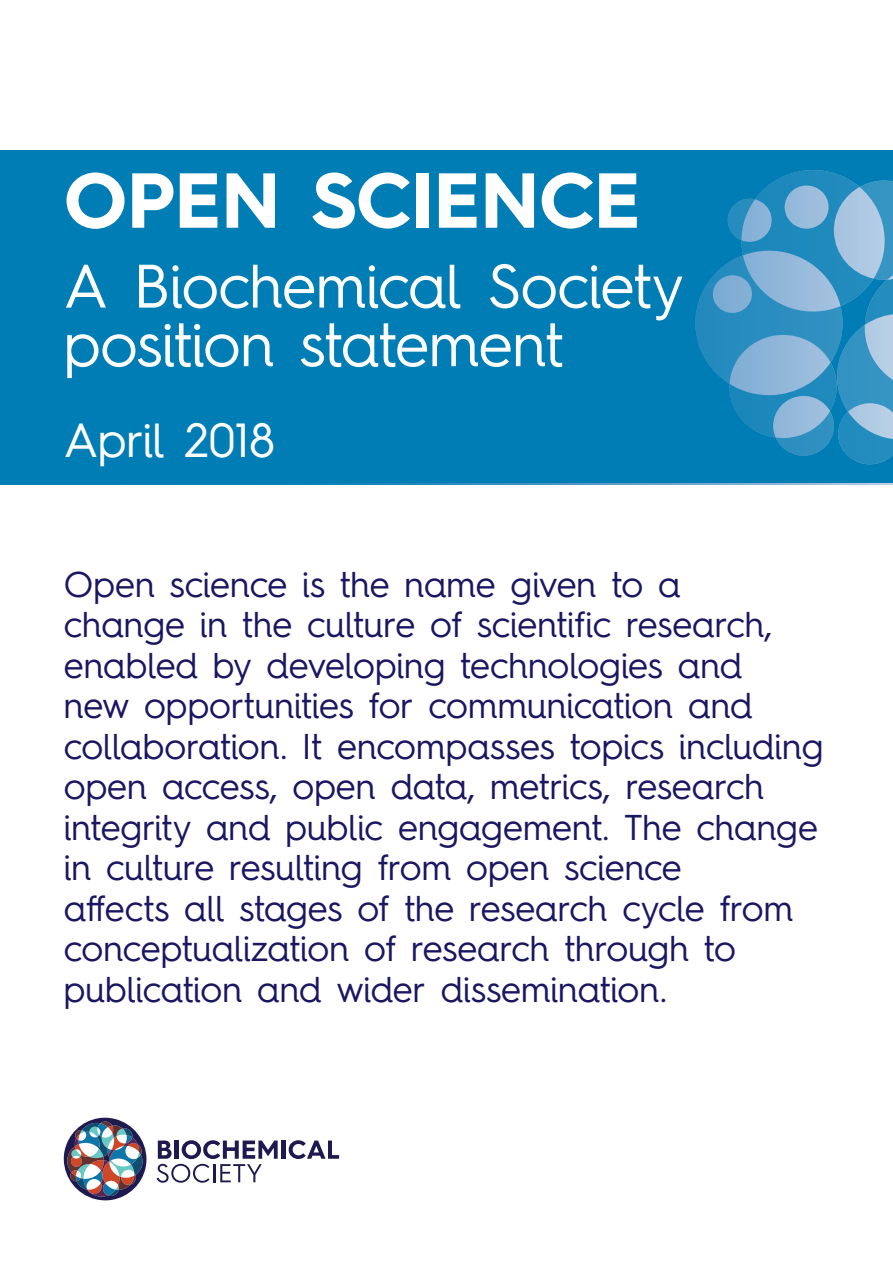
<style>
.page{position:relative;width:893px;height:1263px;background:#fff}
.page>*{position:absolute;margin:0;border:0;box-sizing:border-box;transform-origin:0 0}
.t1{font:700 78px "Hurme Geometric Sans 4";letter-spacing:-.005em;color:#fff}
.t2{font:61.5px/58.7px "Hurme Geometric Sans 4";letter-spacing:-.015em;color:#fff}
.t3{font:48px "Hurme Geometric Sans 4";letter-spacing:-.005em;color:#fff}
.t4{font:36px/40.5px "Hurme Geometric Sans 4";letter-spacing:-.005em;color:#1b1661}
</style>
<div class="page">
<svg style="left:64px;top:1118px;width:82px;height:82px"></svg>
<hr style="left:282px;top:1140px;width:4px;height:19px;background:#1e194f">
<svg style="left:289px;top:1140px;width:50px;height:19px"></svg>
<svg style="left:157px;top:1140px;width:121px;height:43px"></svg>
<div style="left:0;top:151px;width:893px;height:332px;background:#007db5"></div>
<svg style="left:695px;top:170px;width:198px;height:294px;background:#4398c5"></svg>
<p class="t1" style="left:64px;top:146px;width:578px">OPEN SCIENCE</p>
<p class="t2" style="left:64px;top:255px;width:621px">A Biochemical Society position statement</p>
<p class="t3" style="left:64px;top:407px;width:213px">April 2018</p>
<p class="t4" style="left:64px;top:563px;width:761px">Open science is the name given to a<br>change in the culture of scientific research, enabled by developing technologies and<br>new opportunities for communication and collaboration. It encompasses topics including open access, open data, metrics, research integrity and public engagement. The change in culture resulting from open science<br>affects all stages of the research cycle from conceptualization of research through to publication and wider dissemination.</p>
</div>
